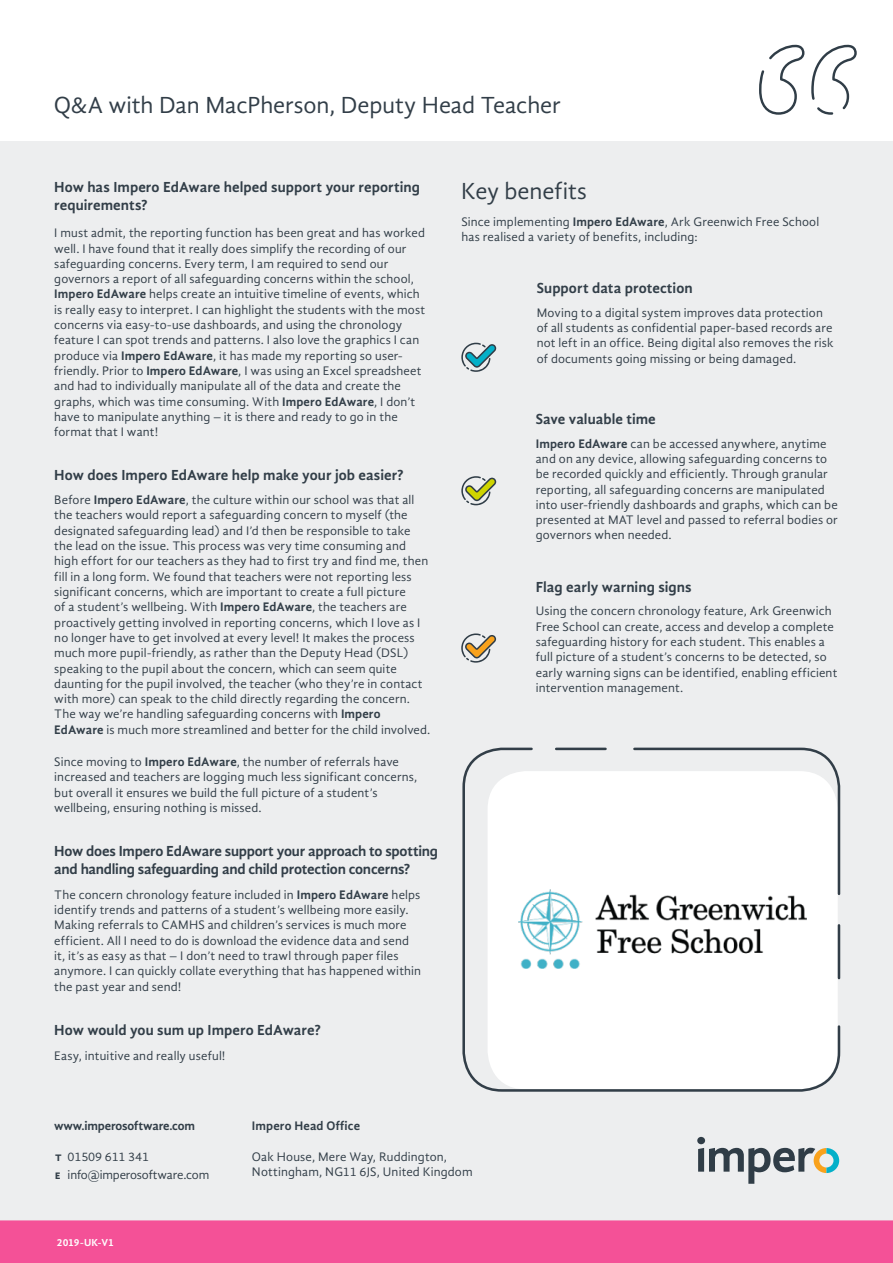
<style>
.page{position:relative;width:893px;height:1263px;background:#fff}
.page>*{position:absolute;margin:0;border:0;box-sizing:border-box;transform-origin:0 0}
.Orange_title{font:24px "Gandhi Sans";letter-spacing:-.005em;color:#323e48}
.Blue_subtitle{font:700 15px/18px "Gandhi Sans";letter-spacing:-.01em;color:#323e48}
.Body_text_Lvl2{font:700 15px "Gandhi Sans";color:#323e48}
.Body_text_Lvl2-2{font:12.75px/15.3px "Gandhi Sans";letter-spacing:.01em;color:#323e48}
.Address{font:12.75px "Gandhi Sans";letter-spacing:.01em;color:#323e48}
.email_address{font:12.75px "Gandhi Sans";letter-spacing:-.01em;color:#323e48}
.web_address{font:700 12.75px "Gandhi Sans";letter-spacing:-.01em;color:#323e48}
.Address-2{font:700 12.75px "Gandhi Sans";letter-spacing:.01em;color:#323e48}
.Telephone{font:12.75px "Gandhi Sans";letter-spacing:-.01em;color:#323e48}
.t1{font:700 10.5px "Gandhi Sans";color:#fff}
.s1{font-weight:700}
</style>
<div class="page">
<div style="left:0;top:1220px;width:893px;height:43px;background:#f45197"></div>
<div style="left:0;top:141px;width:893px;height:1079px;background:#edeeef"></div>
<svg style="left:461px;top:343px;width:35px;height:29px"></svg>
<svg style="left:461px;top:476px;width:35px;height:29px"></svg>
<svg style="left:461px;top:633px;width:35px;height:30px"></svg>
<svg style="left:697px;top:1137px;width:142px;height:47px;background:#b9bfbf"></svg>
<svg style="left:759px;top:45px;width:98px;height:70px"></svg>
<svg style="left:461px;top:746px;width:380px;height:347px"></svg>
<hr style="left:556px;top:748px;width:49px;height:2px;background:#323e48">
<svg style="left:632px;top:746px;width:209px;height:150px"></svg>
<hr style="left:838px;top:925px;width:2px;height:53px;background:#323e48">
<img style="left:519px;top:889px;width:288px;height:79px">
<p class="Orange_title" style="left:54px;top:92px;width:509px">Q&amp;A with Dan MacPherson, Deputy Head Teacher</p>
<p class="Blue_subtitle" style="left:54px;top:178px;width:367px">How has Impero EdAware helped support your reporting requirements?</p>
<p class="Body_text_Lvl2-2" style="left:54px;top:225px;width:372px">I must admit, the reporting function has been great and has worked well. I have found that it really does simplify the recording of our safeguarding concerns. Every term, I am required to send our governors a report of all safeguarding concerns within the school, <span class="s1">Impero EdAware</span> helps create an intuitive timeline of events, which is really easy to interpret. I can highlight the students with the most concerns via easy-to-use dashboards, and using the chronology feature I can spot trends and patterns. I also love the graphics I can produce via <span class="s1">Impero EdAware</span>, it has made my reporting so user&shy;friendly. Prior to <span class="s1">Impero EdAware</span>, I was using an Excel spreadsheet and had to individually manipulate all of the data and create the graphs, which was time consuming. With <span class="s1">Impero EdAware</span>, I don’t have to manipulate anything – it is there and ready to go in the format that I want!</p>
<p class="Blue_subtitle" style="left:54px;top:466px;width:351px">How does Impero EdAware help make your job easier?</p>
<p class="Body_text_Lvl2-2" style="left:54px;top:492px;width:378px">Before <span class="s1">Impero EdAware</span>, the culture within our school was that all the teachers would report a safeguarding concern to myself (the designated safeguarding lead) and I’d then be responsible to take the lead on the issue. This process was very time consuming and high effort for our teachers as they had to first try and find me, then fill in a long form. We found that teachers were not reporting less significant concerns, which are important to create a full picture<br>of a student’s wellbeing. With <span class="s1">Impero EdAware</span>, the teachers are proactively getting involved in reporting concerns, which I love as I no longer have to get involved at every level! It makes the process much more pupil-friendly, as rather than the Deputy Head (DSL) speaking to the pupil about the concern, which can seem quite daunting for the pupil involved, the teacher (who they’re in contact with more) can speak to the child directly regarding the concern.<br>The way we’re handling safeguarding concerns with <span class="s1">Impero EdAware</span> is much more streamlined and better for the child involved.</p>
<p class="Body_text_Lvl2-2" style="left:54px;top:754px;width:365px">Since moving to <span class="s1">Impero EdAware</span>, the number of referrals have increased and teachers are logging much less significant concerns, but overall it ensures we build the full picture of a student’s wellbeing, ensuring nothing is missed.</p>
<p class="Blue_subtitle" style="left:54px;top:842px;width:385px">How does Impero EdAware support your approach to spotting and handling safeguarding and child protection concerns?</p>
<p class="Body_text_Lvl2-2" style="left:54px;top:887px;width:368px">The concern chronology feature included in <span class="s1">Impero EdAware</span> helps identify trends and patterns of a student’s wellbeing more easily.<br>Making referrals to CAMHS and children’s services is much more efficient. All I need to do is download the evidence data and send it, it’s as easy as that – I don’t need to trawl through paper files anymore. I can quickly collate everything that has happened within the past year and send!</p>
<p class="Blue_subtitle" style="left:54px;top:1020px;width:268px">How would you sum up Impero EdAware?</p>
<p class="Body_text_Lvl2-2" style="left:54px;top:1048px;width:173px">Easy, intuitive and really useful!</p>
<p class="web_address" style="left:54px;top:1118px;width:142px">www.imperosoftware.com</p>
<p class="Address-2" style="left:252px;top:1118px;width:110px">Impero Head Office</p>
<p class="Orange_title" style="left:461px;top:177px;width:127px">Key benefits</p>
<p class="Body_text_Lvl2-2" style="left:461px;top:214px;width:359px">Since implementing <span class="s1">Impero EdAware</span>, Ark Greenwich Free School has realised a variety of benefits, including:</p>
<p class="Body_text_Lvl2" style="left:537px;top:279px;width:157px">Support data protection</p>
<p class="Body_text_Lvl2-2" style="left:537px;top:305px;width:298px">Moving to a digital system improves data protection of all students as confidential paper-based records are not left in an office. Being digital also removes the risk of documents going missing or being damaged.</p>
<p class="Body_text_Lvl2" style="left:536px;top:410px;width:122px">Save valuable time</p>
<p class="Body_text_Lvl2-2" style="left:536px;top:436px;width:304px"><span class="s1">Impero EdAware</span> can be accessed anywhere, anytime and on any device, allowing safeguarding concerns to be recorded quickly and efficiently. Through granular reporting, all safeguarding concerns are manipulated into user-friendly dashboards and graphs, which can be presented at MAT level and passed to referral bodies or governors when needed.</p>
<p class="Body_text_Lvl2" style="left:536px;top:578px;width:157px">Flag early warning signs</p>
<p class="Body_text_Lvl2-2" style="left:536px;top:603px;width:303px">Using the concern chronology feature, Ark Greenwich Free School can create, access and develop a complete safeguarding history for each student. This enables a full picture of a student’s concerns to be detected, so early warning signs can be identified, enabling efficient intervention management.</p>
<p class="Telephone" style="left:55px;top:1150px;width:96px"><span class="s1">t</span> 01509 611 341</p>
<p class="email_address" style="left:55px;top:1168px;width:156px"><span class="s1">e</span> info@imperosoftware.com</p>
<p class="t1" style="left:57px;top:1237px;width:58px">2019-UK-V1</p>
<p class="Address" style="left:252px;top:1150px;width:197px">Oak House, Mere Way, Ruddington,</p>
<p class="Address" style="left:252px;top:1165px;width:222px">Nottingham, NG11 6JS, United Kingdom</p>
</div>
